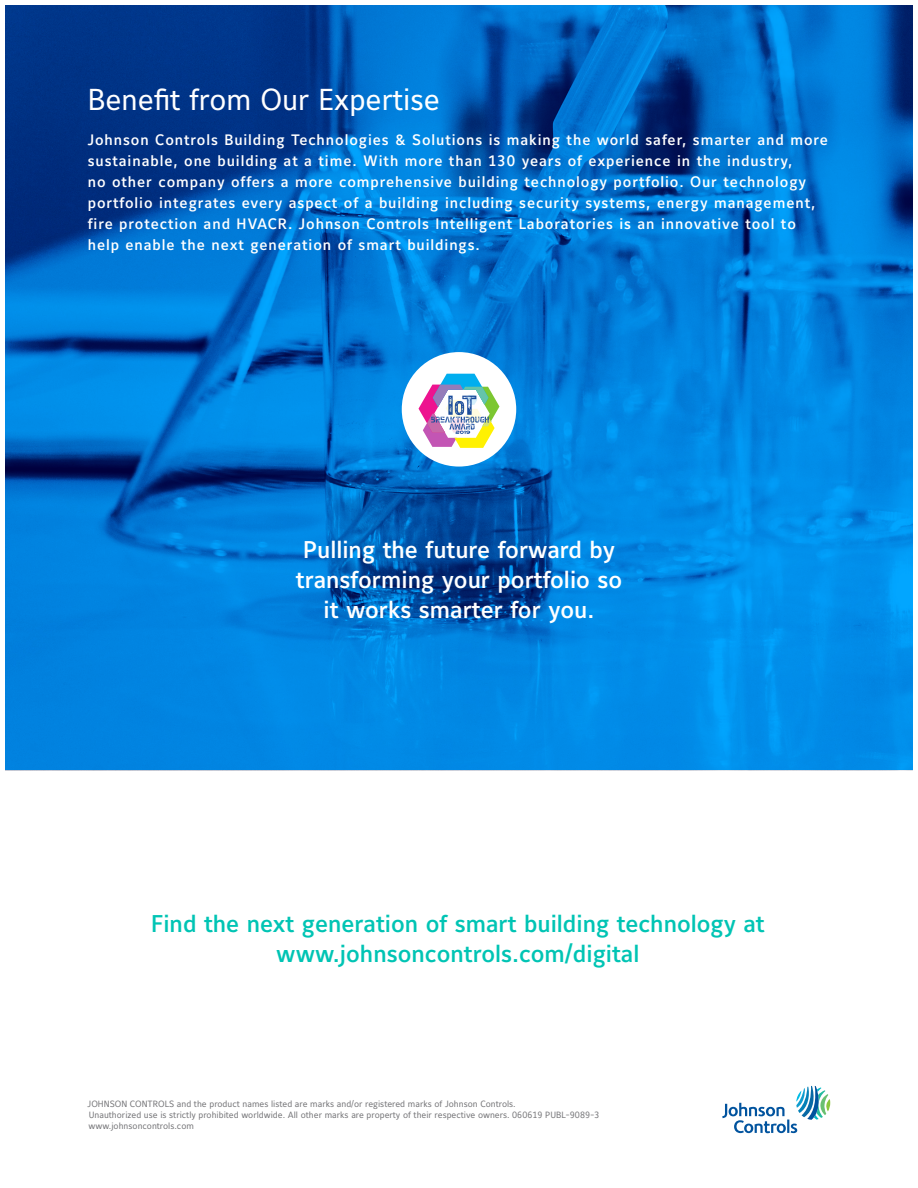
<style>
.page{position:relative;width:918px;height:1188px;background:#fff}
.page>*{position:absolute;margin:0;border:0;box-sizing:border-box;transform-origin:0 0}
.Section_Header{font:30px "Maurea Jci Tf ML";color:#fff}
.Section_Header-2{font:500 24px/30px "Maurea Jci Tf ML";color:#00c4b4;text-align:center}
.Section_Header-3{font:500 24px/30px "Maurea Jci Tf ML";color:#fff;text-align:center}
.Callout_-_w{font:500 15px/21px "Maurea Jci Tf ML";letter-spacing:.06em;color:#fff}
.mice{font:9px/10.8px "Maurea Jci Tf ML";color:#77777a}
</style>
<div class="page">
<svg style="left:722px;top:1086px;width:108px;height:47px"></svg>
<img style="left:5px;top:6px;width:908px;height:764px">
<div style="left:402px;top:352px;width:114px;height:115px;background:#fff;border-radius:50%"></div>
<svg style="left:419px;top:374px;width:80px;height:74px"></svg>
<p class="Section_Header" style="left:88px;top:82px;width:354px">Benefit from Our Expertise</p>
<p class="Callout_-_w" style="left:88px;top:129px;width:742px">Johnson Controls Building Technologies &amp; Solutions is making the world safer, smarter and more sustainable, one building at a time. With more than 130 years of experience in the industry,<br>no other company offers a more comprehensive building technology portfolio. Our technology portfolio integrates every aspect of a building including security systems, energy management, fire protection and HVACR. Johnson Controls Intelligent Laboratories is an innovative tool to help enable the next generation of smart buildings.</p>
<p class="Section_Header-3" style="left:296px;top:535px;width:328px">Pulling the future forward by transforming your portfolio so it works smarter for you.</p>
<p class="Section_Header-2" style="left:151px;top:908px;width:615px">Find the next generation of smart building technology at www.johnsoncontrols.com/digital</p>
<p class="mice" style="left:88px;top:1099px;width:514px">JOHNSON CONTROLS and the product names listed are marks and/or registered marks of Johnson Controls.<br>Unauthorized use is strictly prohibited worldwide. All other marks are property of their respective owners. 060619 PUBL-9089-3 www.johnsoncontrols.com</p>
</div>
